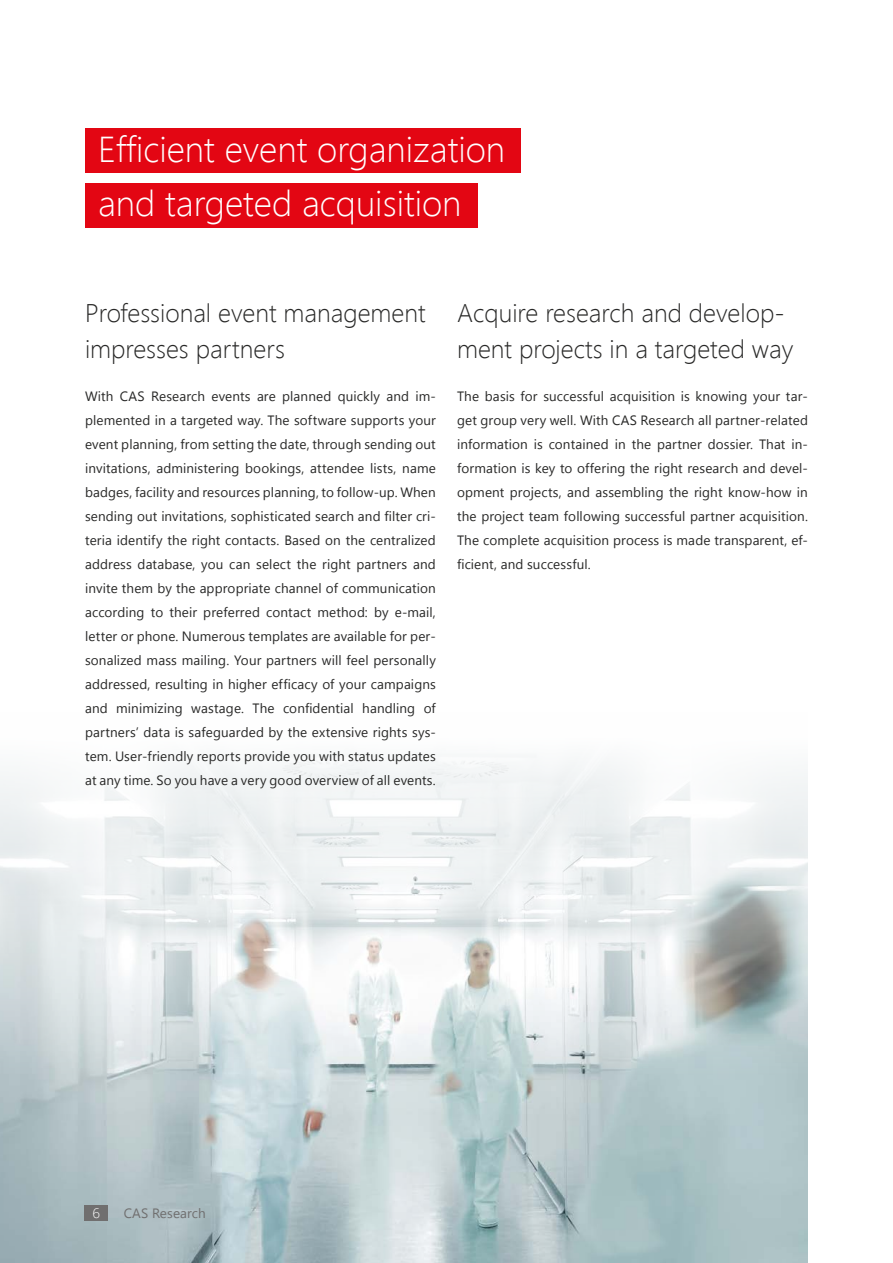
<style>
.page{position:relative;width:893px;height:1263px;background:#fff}
.page>*{position:absolute;margin:0;border:0;box-sizing:border-box;transform-origin:0 0}
.t1{font:300 36px/54px "Segoe UI";color:#fff}
.t2{font:300 25.5px/36px "Segoe UI";color:#282827}
.t3{font:13.5px/24px "Segoe UI";letter-spacing:.01em;color:#282827;text-align:justify}
.t4{font:13.5px "Segoe UI";letter-spacing:.01em;color:#706f6f}
.t5{font:13.5px "Segoe UI";color:#fff}
</style>
<div class="page">
<img style="left:0;top:761px;width:808px;height:502px">
<div style="left:85px;top:1205px;width:23px;height:16px;background:#706f6f"></div>
<div style="left:85px;top:183px;width:393px;height:44px;background:#e30613"></div>
<div style="left:85px;top:129px;width:435px;height:44px;background:#e30613"></div>
<h1 class="t1" style="left:98px;top:121px;width:409px">Efficient event organization and targeted acquisition</h1>
<h2 class="t2" style="left:85px;top:294px;width:342px">Professional event management impresses partners</h2>
<p class="t3" style="left:85px;top:384px;width:352px">With CAS Research events are planned quickly and im&shy;plemented in a targeted way. The software supports your event planning, from setting the date, through sending out invitations, administering bookings, attendee lists, name badges, facility and resources planning, to follow-up. When sending out invitations, sophisticated search and filter cri&shy;teria identify the right contacts. Based on the centralized address database, you can select the right partners and invite them by the appropriate channel of communication according to their preferred contact method: by e-mail, letter or phone. Numerous templates are available for per&shy;sonalized mass mailing. Your partners will feel personally addressed, resulting in higher efficacy of your campaigns and minimizing wastage. The confidential handling of partners’ data is safeguarded by the extensive rights sys&shy;tem. User-friendly reports provide you with status updates at any time. So you have a very good overview of all events.</p>
<h2 class="t2" style="left:457px;top:294px;width:338px">Acquire research and develop&shy;ment projects in a targeted way</h2>
<p class="t3" style="left:457px;top:384px;width:352px">The basis for successful acquisition is knowing your tar&shy;get group very well. With CAS Research all partner-related information is contained in the partner dossier. That in&shy;formation is key to offering the right research and devel&shy;opment projects, and assembling the right know-how in the project team following successful partner acquisition.<br>The complete acquisition process is made transparent, ef&shy;ficient, and successful.</p>
<p class="t5" style="left:85px;top:1206px;width:17px">6<sup>6</sup></p>
<p class="t4" style="left:124px;top:1203px;width:84px">CAS Research</p>
</div>
